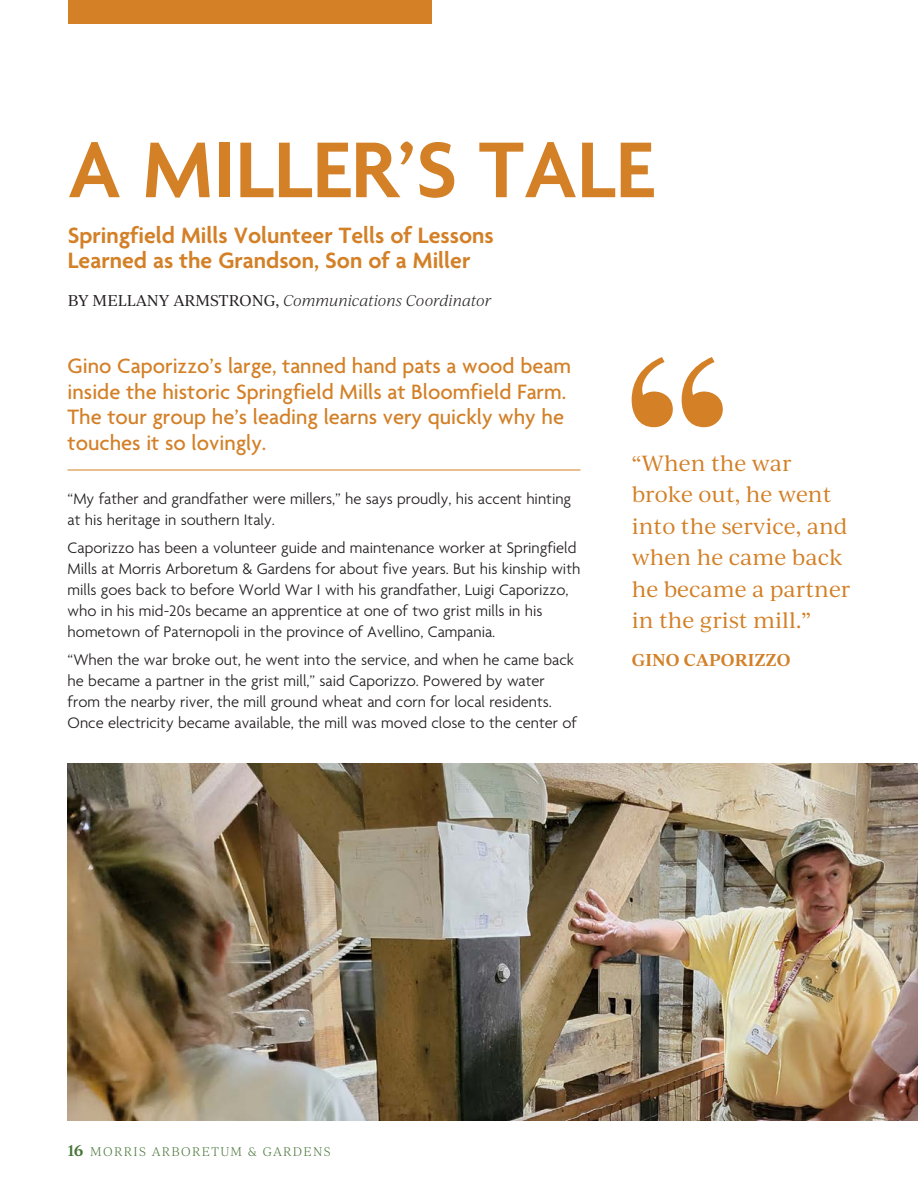
<style>
.page{position:relative;width:918px;height:1188px;background:#fff}
.page>*{position:absolute;margin:0;border:0;box-sizing:border-box;transform-origin:0 0}
.t1{font:600 85.5px "Agenda";color:#d38027}
.t2{font:600 24px/25.5px "Agenda";color:#d38027}
.t3{font:500 22.5px/25.5px "Agenda";color:#d38027}
.t4{font:21px/31.5px "Ivy Journal";color:#d38027}
.t5{font:300 16.5px/21px "Agenda";color:#231f20}
.t6{font:600 16.5px "Ivy Journal";letter-spacing:.01em;color:#d38027}
.t7{font:italic 300 15px "Ivy Journal";color:#231f20}
.t8{font:300 12px "Ivy Journal";letter-spacing:.11em;color:#477537}
.s1{font-weight:400;font-style:normal}
.s2{font-weight:600;font-size:15px}
</style>
<div class="page">
<img style="left:68px;top:764px;width:850px;height:356px">
<hr style="left:68px;top:470px;width:512px;height:1px;background:#d38027">
<div style="left:68px;top:0;width:364px;height:23px;background:#d38027"></div>
<svg style="left:632px;top:357px;width:91px;height:70px"></svg>
<p class="t1" style="left:68px;top:124px;width:588px">A MILLER’S TALE</p>
<p class="t2" style="left:68px;top:224px;width:427px">Springfield Mills Volunteer Tells of Lessons<br>Learned as the Grandson, Son of a Miller</p>
<p class="t7" style="left:68px;top:290px;width:425px"><span class="s1">BY MELLANY ARMSTRONG,</span> Communications Coordinator</p>
<p class="t3" style="left:68px;top:355px;width:505px">Gino Caporizzo’s large, tanned hand pats a wood beam inside the historic Springfield Mills at Bloomfield Farm.<br>The tour group he’s leading learns very quickly why he touches it so lovingly.</p>
<p class="t5" style="left:68px;top:490px;width:505px">“My father and grandfather were millers,” he says proudly, his accent hinting at his heritage in southern Italy.</p>
<p class="t5" style="left:68px;top:538px;width:514px">Caporizzo has been a volunteer guide and maintenance worker at Springfield Mills at Morris Arboretum &amp; Gardens for about five years. But his kinship with mills goes back to before World War I with his grandfather, Luigi Caporizzo, who in his mid-20s became an apprentice at one of two grist mills in his hometown of Paternopoli in the province of Avellino, Campania.</p>
<p class="t5" style="left:68px;top:650px;width:511px">“When the war broke out, he went into the service, and when he came back he became a partner in the grist mill,” said Caporizzo. Powered by water from the nearby river, the mill ground wheat and corn for local residents.<br>Once electricity became available, the mill was moved close to the center of</p>
<p class="t4" style="left:632px;top:446px;width:220px">“When the war broke out, he went into the service, and when he came back he became a partner in the grist mill.”</p>
<p class="t6" style="left:632px;top:648px;width:160px">GINO CAPORIZZO</p>
<p class="t8" style="left:68px;top:1143px;width:265px"><span class="s2">16</span> MORRIS ARBORETUM &amp; GARDENS</p>
</div>
